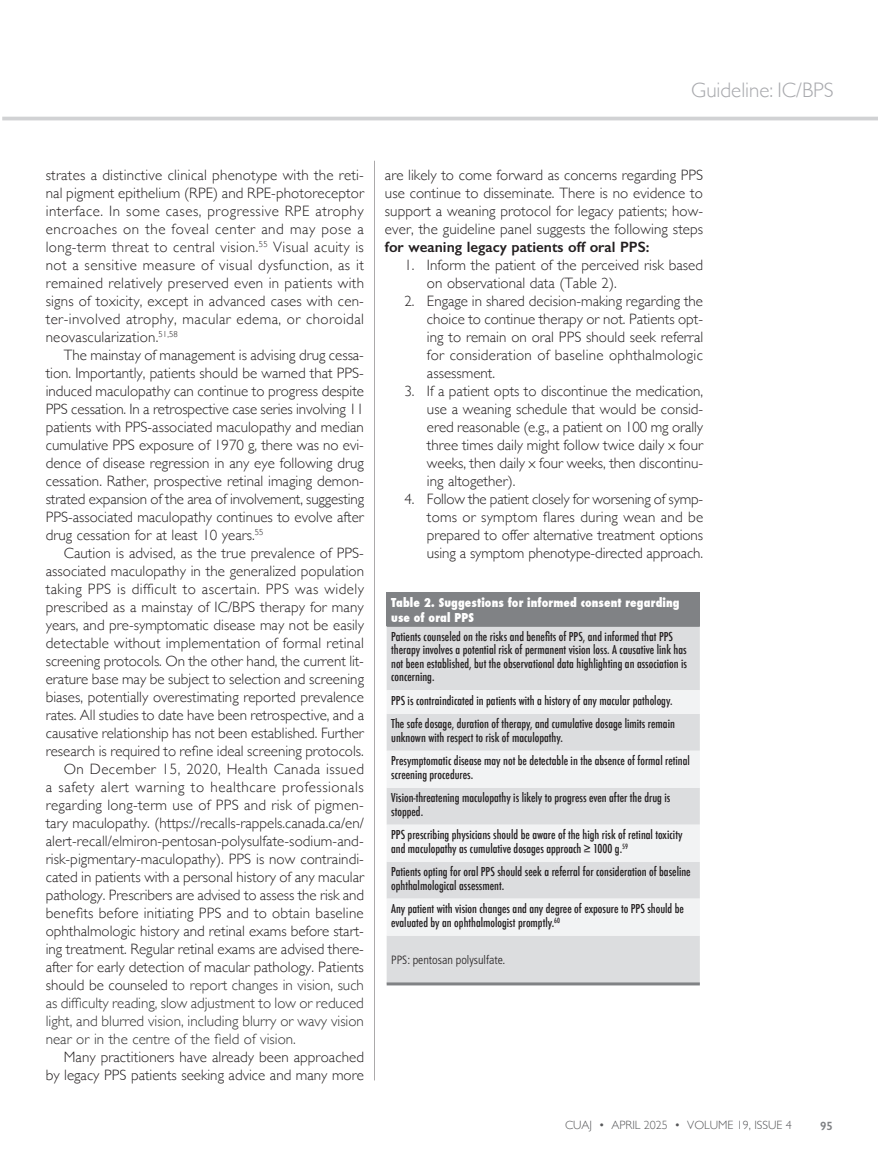
<style>
.page{position:relative;width:878px;height:1175px;background:#fff}
.page>*{position:absolute;margin:0;border:0;box-sizing:border-box;transform-origin:0 0}
.RUN{font:300 21px "Gill Sans";color:#a8a9ad}
.t1{font:300 15px/18px "Gill Sans";color:#231f20;text-align:justify}
.t2{font:500 condensed 12px/13.5px "Futura";color:#231f20}
.t3{font:800 condensed 12px/15px "Futura";letter-spacing:.01em;color:#fff}
.t4{font:300 12px "Gill Sans";color:#57585a}
.t5{font:300 condensed 12px "Frutiger LT Std";color:#231f20}
.t6{font:600 12px "Gill Sans";color:#808285}
.s1{color:#333}
.s2{font-weight:600}
</style>
<div class="page">
<hr style="left:374px;top:161px;width:1px;height:919px;background:#231f20">
<hr style="left:2px;top:117px;width:876px;height:3px;background:#d1d2d4">
<div style="left:386px;top:592px;width:313px;height:34px;background:#808285"></div>
<div style="left:386px;top:627px;width:313px;height:355px;background:#dcdddf"></div>
<svg style="left:386px;top:690px;width:313px;height:245px;fill:#f2f3f4"></svg>
<hr style="left:386px;top:626px;width:313px;height:1px;background:#808285">
<hr style="left:386px;top:982px;width:313px;height:3px;background:#808285">
<p class="RUN" style="left:691px;top:74px;width:144px">Guideline: IC/BPS</p>
<p class="t1" style="left:46px;top:165px;width:320px">strates a distinctive clinical phenotype with the reti&shy;nal pigment epithelium (RPE) and RPE-photoreceptor interface. In some cases, progressive RPE atrophy encroaches on the foveal center and may pose a long-term threat to central vision.<sup>55</sup> Visual acuity is not a sensitive measure of visual dysfunction, as it remained relatively preserved even in patients with signs of toxicity, except in advanced cases with cen&shy;ter-involved atrophy, macular edema, or choroidal neovascularization.<sup>51,58</sup></p>
<p class="t1" style="left:46px;top:345px;width:320px;text-indent:18px">The mainstay of management is advising drug cessa&shy;tion. Importantly, patients should be warned that PPS&shy;induced maculopathy can continue to progress despite PPS cessation. In a retrospective case series involving 11 patients with PPS-associated maculopathy and median cumulative PPS exposure of 1970 g, there was no evi&shy;dence of disease regression in any eye following drug cessation. Rather, prospective retinal imaging demon&shy;strated expansion of the area of involvement, suggesting PPS-associated maculopathy continues to evolve after drug cessation for at least 10 years.<sup>55</sup></p>
<p class="t1" style="left:46px;top:543px;width:320px;text-indent:18px">Caution is advised, as the true prevalence of PPS&shy;associated maculopathy in the generalized population taking PPS is difficult to ascertain. PPS was widely prescribed as a mainstay of IC/BPS therapy for many years, and pre-symptomatic disease may not be easily detectable without implementation of formal retinal screening protocols. On the other hand, the current lit&shy;erature base may be subject to selection and screening biases, potentially overestimating reported prevalence rates. All studies to date have been retrospective, and a causative relationship has not been established. Further research is required to refine ideal screening protocols.</p>
<p class="t1" style="left:46px;top:759px;width:320px;text-indent:18px">On December 15, 2020, Health Canada issued a safety alert warning to healthcare professionals regarding long-term use of PPS and risk of pigmen&shy;tary maculopathy. (https://recalls-rappels.canada.ca/en/ alert-recall/elmiron-pentosan-polysulfate-sodium-and&shy;risk-pigmentary-maculopathy). PPS is now contraindi&shy;cated in patients with a personal history of any macular pathology. Prescribers are advised to assess the risk and benefits before initiating PPS and to obtain baseline ophthalmologic history and retinal exams before start&shy;ing treatment. Regular retinal exams are advised there&shy;after for early detection of macular pathology. Patients should be counseled <span class="s1">to report changes in vision, such as difficulty reading, slow adjustment to low or reduced light, and blurred vision, including blurry or wavy vision near or in the centre of the field of vision.</span></p>
<p class="t1" style="left:46px;top:1047px;width:320px;text-align:right">Many practitioners have already been approached<br>by legacy PPS patients seeking advice and many more</p>
<p class="t1" style="left:385px;top:165px;width:320px">are likely to come forward as concerns regarding PPS use continue to disseminate. There is no evidence to support a weaning protocol for legacy patients; how&shy;ever, the guideline panel suggests the following steps <span class="s2">for weaning legacy patients off oral PPS:</span></p>
<p class="t1" style="left:427px;top:255px;width:278px;text-indent:-22px">1. Inform the patient of the perceived risk based on observational data (Table 2).</p>
<p class="t1" style="left:427px;top:291px;width:278px;text-indent:-22px">2. Engage in shared decision-making regarding the choice to continue therapy or not. Patients opt&shy;ing to remain on oral PPS should seek referral for consideration of baseline ophthalmologic assessment.</p>
<p class="t1" style="left:427px;top:381px;width:278px;text-indent:-22px">3. If a patient opts to discontinue the medication, use a weaning schedule that would be consid&shy;ered reasonable (e.g., a patient on 100 mg orally three times daily might follow twice daily x four weeks, then daily x four weeks, then discontinu&shy;ing altogether).</p>
<p class="t1" style="left:427px;top:489px;width:278px;text-indent:-22px">4. Follow the patient closely for worsening of symp&shy;toms or symptom flares during wean and be prepared to offer alternative treatment options using a symptom phenotype-directed approach.</p>
<p class="t3" style="left:391px;top:595px;width:290px">Table 2. Suggestions for informed consent regarding use of oral PPS</p>
<p class="t2" style="left:391px;top:629px;width:297px">Patients counseled on the risks and benefits of PPS, and informed that PPS therapy involves a potential risk of permanent vision loss. A causative link has not been established, but the observational data highlighting an association is concerning.</p>
<p class="t2" style="left:391px;top:693px;width:283px">PPS is contraindicated in patients with a history of any macular pathology.</p>
<p class="t2" style="left:391px;top:717px;width:285px">The safe dosage, duration of therapy, and cumulative dosage limits remain unknown with respect to risk of maculopathy.</p>
<p class="t2" style="left:391px;top:754px;width:300px">Presymptomatic disease may not be detectable in the absence of formal retinal screening procedures.</p>
<p class="t2" style="left:391px;top:791px;width:281px">Vision-threatening maculopathy is likely to progress even after the drug is stopped.</p>
<p class="t2" style="left:391px;top:828px;width:293px">PPS prescribing physicians should be aware of the high risk of retinal toxicity and maculopathy as cumulative dosages approach ≥ 1000 g.<sup>59</sup></p>
<p class="t2" style="left:391px;top:865px;width:301px">Patients opting for oral PPS should seek a referral for consideration of baseline ophthalmological assessment.</p>
<p class="t2" style="left:391px;top:902px;width:294px">Any patient with vision changes and any degree of exposure to PPS should be evaluated by an ophthalmologist promptly.<sup>60</sup></p>
<p class="t5" style="left:391px;top:953px;width:116px">PPS: pentosan polysulfate.</p>
<p class="t4" style="left:565px;top:1115px;width:228px">CUAJ • APRIL 2025 • VOLUME 19, ISSUE 4</p>
<p class="t6" style="left:820px;top:1118px;width:14px">95</p>
</div>
